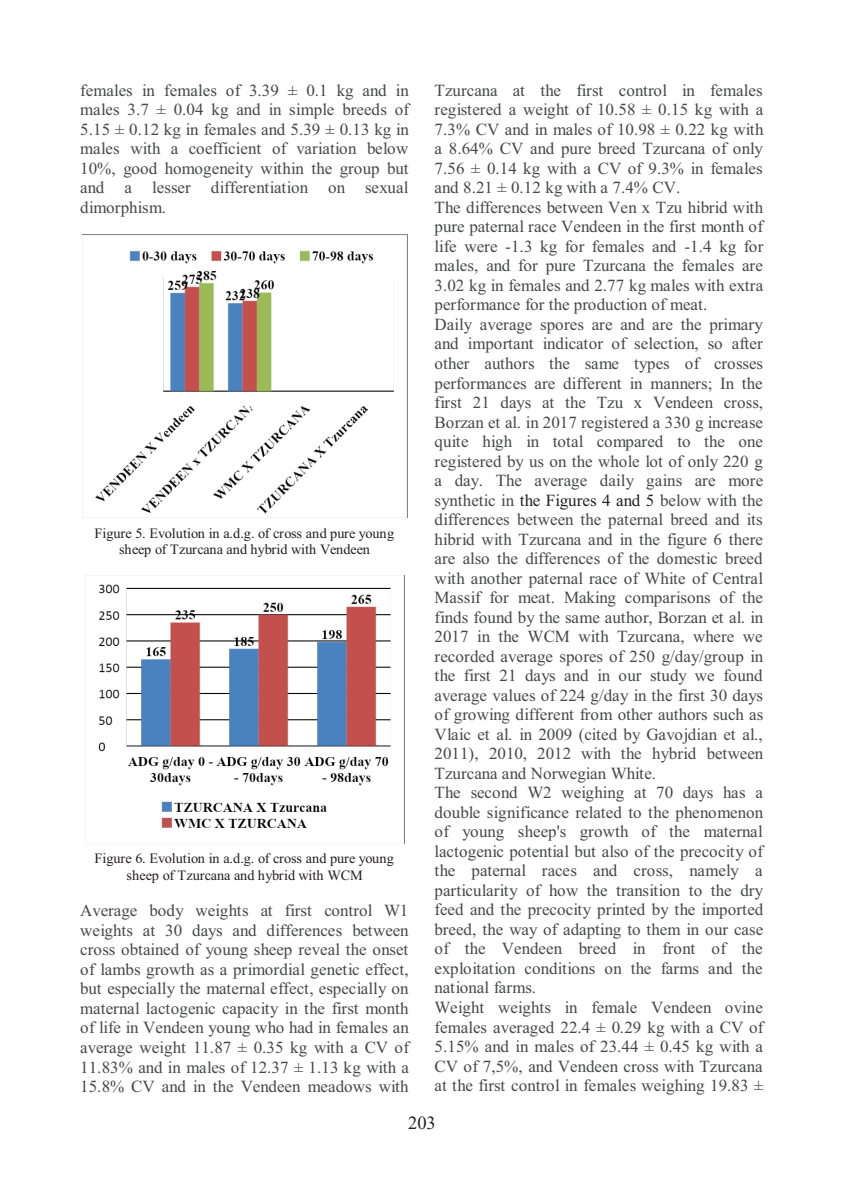
<style>
.page{position:relative;width:844px;height:1191px;background:#fff}
.page>*{position:absolute;margin:0;border:0;box-sizing:border-box;transform-origin:0 0}
.t1{font:18.38px "Times New Roman";color:#231f20}
.t2{font:16.97px/19.6px "Times New Roman";color:#464748;text-align:justify}
.t3{font:14.17px/16.3px "Times New Roman";color:#231f20;text-align:center}
.s1{color:#231f20}
</style>
<div class="page">
<img style="left:82px;top:235px;width:325px;height:282px">
<img style="left:85px;top:575px;width:319px;height:253px">
<p class="t2" style="left:80px;top:79px;width:330px">females in females of 3.39 ± 0.1 kg and in males 3.7 ± 0.04 kg and in simple breeds of 5.15 ± 0.12 kg in females and 5.39 ± 0.13 kg in males with a coefficient of variation below 10%, good homogeneity within the group but and a lesser differentiation on sexual dimorphism.</p>
<p class="t3" style="left:95px;top:524px;width:301px">Figure 5. Evolution in a.d.g. of cross and pure young sheep of Tzurcana and hybrid with Vendeen</p>
<p class="t3" style="left:95px;top:850px;width:301px">Figure 6. Evolution in a.d.g. of cross and pure young sheep of Tzurcana and hybrid with WCM</p>
<p class="t2" style="left:80px;top:900px;width:330px">Average body weights at first control W1 weights at 30 days and differences between cross obtained of young sheep reveal the onset of lambs growth as a primordial genetic effect, but especially the maternal effect, especially on maternal lactogenic capacity in the first month of life in Vendeen young who had in females an average weight 11.87 ± 0.35 kg with a CV of 11.83% and in males of 12.37 ± 1.13 kg with a 15.8% CV and in the Vendeen meadows with</p>
<p class="t2" style="left:434px;top:79px;width:330px;text-align:left">Tzurcana at the first control in females registered a weight of 10.58 ± 0.15 kg with a 7.3% CV and in males of 10.98 ± 0.22 kg with a 8.64% CV and pure breed Tzurcana of only 7.56 ± 0.14 kg with a CV of 9.3% in females and 8.21 ± 0.12 kg with a 7.4% CV.<br>The differences between Ven x Tzu hibrid with pure paternal race Vendeen in the first month of life were -1.3 kg for females and -1.4 kg for males, and for pure Tzurcana the females are 3.02 kg in females and 2.77 kg males with extra performance for the production of meat.<br>Daily average spores are and are the primary and important indicator of selection, so after other authors the same types of crosses performances are different in manners; In the first 21 days at the Tzu x Vendeen cross, Borzan et al. in 2017 registered a 330 g increase quite high in total compared to the one registered by us on the whole lot of only 220 g a day. The average daily gains are more synthetic in <span class="s1">the Figures 4 and 5</span> below with the differences between the paternal breed and its hibrid with Tzurcana and in the figure 6 there are also the differences of the domestic breed with another paternal race of White of Central Massif for meat. Making comparisons of the finds found by the same author, Borzan et al. in 2017 in the WCM with Tzurcana, where we recorded average spores of 250 g/day/group in the first 21 days and in our study we found average values of 224 g/day in the first 30 days of growing different from other authors such as Vlaic et al. in 2009 (cited by Gavojdian et al., 2011), 2010, 2012 with the hybrid between Tzurcana and Norwegian White.<br>The second W2 weighing at 70 days has a double significance related to the phenomenon of young sheep's growth of the maternal lactogenic potential but also of the precocity of the paternal races and cross, namely a particularity of how the transition to the dry feed and the precocity printed by the imported breed, the way of adapting to them in our case of the Vendeen breed in front of the exploitation conditions on the farms and the national farms.<br>Weight weights in female Vendeen ovine females averaged 22.4 ± 0.29 kg with a CV of 5.15% and in males of 23.44 ± 0.45 kg with a CV of 7,5%, and Vendeen cross with Tzurcana at the first control in females weighing 19.83 ±</p>
<p class="t1" style="left:408px;top:1110px;width:29px">203</p>
</div>
